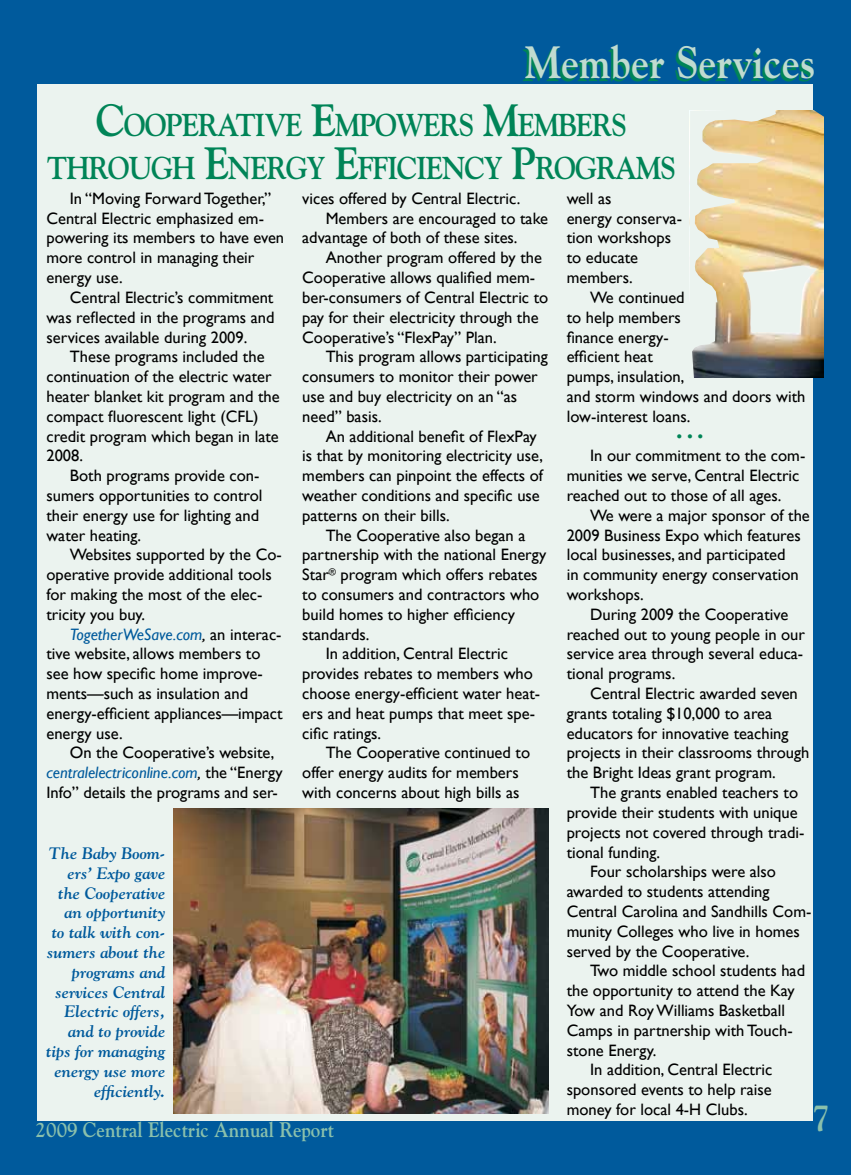
<style>
.page{position:relative;width:851px;height:1175px;background:#fff}
.page>*{position:absolute;margin:0;border:0;box-sizing:border-box;transform-origin:0 0}
.t1{font:700 45px "Goudy";color:#c0dbd0;scale:.9 1}
.t2{font:700 36px "Goudy";color:#8ac0ac;scale:.9 1}
.t3{font:700 31.5px/43.5px "Goudy";letter-spacing:-.045em;color:#008457;text-align:center;scale:.9 1}
.t4{font:700 21px "Goudy";color:#8ac0ac;scale:.9 1}
.t5{font:16.5px/19.8px "Gill Sans";color:#000}
.t6{font:italic 700 16.5px/19.8px "Goudy";color:#005a9c;text-align:right}
.t7{font:16.5px "Gill Sans";color:#008457}
.s1{font-size:45px}
.s2{font-style:italic;color:#005a9c}
.s3{font-style:italic}
</style>
<div class="page">
<div style="left:0;top:0;width:850px;height:1174px;background:#005a9c"></div>
<div style="left:38px;top:84px;width:775px;height:1036px;background:#ebf3ef"></div>
<img style="left:689px;top:106px;width:138px;height:274px">
<img style="left:173px;top:808px;width:375px;height:305px">
<h1 class="t1" style="left:525px;top:36px;width:324px">Member Services</h1>
<h3 class="t3" style="left:47px;top:103px;width:700px"><span class="s1">C</span>OOPERATIVE <span class="s1">E</span>MPOWERS <span class="s1">M</span>EMBERS<br>THROUGH <span class="s1">E</span>NERGY <span class="s1">E</span>FFICIENCY <span class="s1">P</span>ROGRAMS</h3>
<p class="t5" style="left:46px;top:189px;width:239px;text-indent:23px">In “Moving Forward Together,”<br>Central Electric emphasized em&shy;powering its members to have even more control in managing their energy use.</p>
<p class="t5" style="left:46px;top:288px;width:229px;text-align:justify;text-indent:23px">Central Electric’s commitment was reflected in the programs and services available during 2009.</p>
<p class="t5" style="left:46px;top:347px;width:235px;text-indent:23px">These programs included the continuation of the electric water heater blanket kit program and the compact fluorescent light (CFL) credit program which began in late<br>2008.</p>
<p class="t5" style="left:46px;top:466px;width:217px;text-indent:23px">Both programs provide con&shy;sumers opportunities to control their energy use for lighting and water heating.</p>
<p class="t5" style="left:46px;top:545px;width:237px;text-indent:23px">Websites supported by the Co&shy;operative provide additional tools for making the most of the elec&shy;tricity you buy.</p>
<p class="t5" style="left:46px;top:624px;width:238px;text-indent:23px"><span class="s2">TogetherWeSave.com</span><span class="s3">,</span> an interac&shy;tive website, allows members to see how specific home improve&shy;ments—such as insulation and energy-efficient appliances—impact energy use.</p>
<p class="t5" style="left:46px;top:743px;width:238px;text-indent:23px">On the Cooperative’s website, <span class="s2">centralelectriconline.com</span><span class="s3">,</span> the “Energy<br>Info” details the programs and ser-</p>
<p class="t6" style="left:46px;top:843px;width:121px">The Baby Boom&shy;ers’ Expo gave the Cooperative an opportunity<br>to talk with con&shy;sumers about the programs and services Central<br>Electric offers, and to provide tips for managing energy use more efficiently.</p>
<p class="t5" style="left:302px;top:189px;width:219px">vices offered by Central Electric.</p>
<p class="t5" style="left:325px;top:208px;width:224px">Members are encouraged to take</p>
<p class="t5" style="left:302px;top:228px;width:217px">advantage of both of these sites.</p>
<p class="t5" style="left:325px;top:248px;width:218px">Another program offered by the</p>
<p class="t5" style="left:302px;top:268px;width:234px">Cooperative allows qualified mem-</p>
<p class="t5" style="left:302px;top:288px;width:247px">ber-consumers of Central Electric to</p>
<p class="t5" style="left:302px;top:307px;width:238px">pay for their electricity through the</p>
<p class="t5" style="left:302px;top:327px;width:196px">Cooperative’s “FlexPay” Plan.</p>
<p class="t5" style="left:325px;top:347px;width:223px">This program allows participating</p>
<p class="t5" style="left:302px;top:367px;width:237px">consumers to monitor their power</p>
<p class="t5" style="left:302px;top:387px;width:216px">use and buy electricity on an “as</p>
<p class="t5" style="left:302px;top:406px;width:81px">need” basis.</p>
<p class="t5" style="left:325px;top:426px;width:212px">An additional benefit of FlexPay</p>
<p class="t5" style="left:302px;top:446px;width:242px">is that by monitoring electricity use,</p>
<p class="t5" style="left:302px;top:466px;width:242px">members can pinpoint the effects of</p>
<p class="t5" style="left:302px;top:486px;width:239px">weather conditions and specific use</p>
<p class="t5" style="left:302px;top:505px;width:149px">patterns on their bills.</p>
<p class="t5" style="left:325px;top:525px;width:201px">The Cooperative also began a</p>
<p class="t5" style="left:302px;top:545px;width:245px">partnership with the national Energy</p>
<p class="t5" style="left:302px;top:565px;width:237px">Star<sup>®</sup> program which offers rebates</p>
<p class="t5" style="left:302px;top:585px;width:238px">to consumers and contractors who</p>
<p class="t5" style="left:302px;top:604px;width:214px">build homes to higher efficiency</p>
<p class="t5" style="left:302px;top:624px;width:69px">standards.</p>
<p class="t5" style="left:326px;top:644px;width:184px">In addition, Central Electric</p>
<p class="t5" style="left:302px;top:664px;width:232px">provides rebates to members who</p>
<p class="t5" style="left:302px;top:684px;width:239px">choose energy-efficient water heat-</p>
<p class="t5" style="left:302px;top:703px;width:234px">ers and heat pumps that meet spe-</p>
<p class="t5" style="left:302px;top:723px;width:80px">cific ratings.</p>
<p class="t5" style="left:326px;top:743px;width:206px">The Cooperative continued to</p>
<p class="t5" style="left:302px;top:763px;width:218px">offer energy audits for members</p>
<p class="t5" style="left:302px;top:783px;width:219px">with concerns about high bills as</p>
<p class="t4" style="left:36px;top:1116px;width:333px">2009 Central Electric Annual Report</p>
<p class="t5" style="left:566px;top:189px;width:117px">well as<br>energy conserva&shy;tion workshops to educate members.</p>
<p class="t5" style="left:566px;top:288px;width:240px;text-indent:23px">We continued<br>to help members<br>finance energy-<br>efficient heat<br>pumps, insulation,<br>and storm windows and doors with low-interest loans.</p>
<p class="t7" style="left:676px;top:426px;width:28px">• • •</p>
<p class="t5" style="left:566px;top:446px;width:240px;text-indent:23px">In our commitment to the com&shy;munities we serve, Central Electric reached out to those of all ages.</p>
<p class="t5" style="left:566px;top:505px;width:244px;text-indent:23px">We were a major sponsor of the<br>2009 Business Expo which features local businesses, and participated<br>in community energy conservation workshops.</p>
<p class="t5" style="left:566px;top:604px;width:240px;text-indent:23px">During 2009 the Cooperative reached out to young people in our service area through several educa&shy;tional programs.</p>
<p class="t5" style="left:566px;top:684px;width:244px;text-indent:23px">Central Electric awarded seven grants totaling $10,000 to area educators for innovative teaching projects in their classrooms through the Bright Ideas grant program.</p>
<p class="t5" style="left:590px;top:783px;width:209px">The grants enabled teachers to</p>
<p class="t5" style="left:566px;top:802px;width:232px">provide their students with unique</p>
<p class="t5" style="left:566px;top:822px;width:239px">projects not covered through tradi-</p>
<p class="t5" style="left:566px;top:842px;width:95px">tional funding.</p>
<p class="t5" style="left:590px;top:862px;width:187px">Four scholarships were also</p>
<p class="t5" style="left:566px;top:882px;width:204px">awarded to students attending</p>
<p class="t5" style="left:566px;top:901px;width:246px">Central Carolina and Sandhills Com-</p>
<p class="t5" style="left:566px;top:921px;width:234px">munity Colleges who live in homes</p>
<p class="t5" style="left:566px;top:941px;width:184px">served by the Cooperative.</p>
<p class="t5" style="left:590px;top:961px;width:216px">Two middle school students had</p>
<p class="t5" style="left:566px;top:981px;width:229px">the opportunity to attend the Kay</p>
<p class="t5" style="left:566px;top:1000px;width:220px">Yow and Roy Williams Basketball</p>
<p class="t5" style="left:566px;top:1020px;width:227px">Camps in partnership with Touch-</p>
<p class="t5" style="left:566px;top:1040px;width:91px">stone Energy.</p>
<p class="t5" style="left:590px;top:1060px;width:184px">In addition, Central Electric</p>
<p class="t5" style="left:566px;top:1080px;width:206px">sponsored events to help raise</p>
<p class="t5" style="left:566px;top:1099px;width:182px">money for local 4-H Clubs.</p>
<h2 class="t2" style="left:812px;top:1096px;width:22px">7</h2>
</div>
